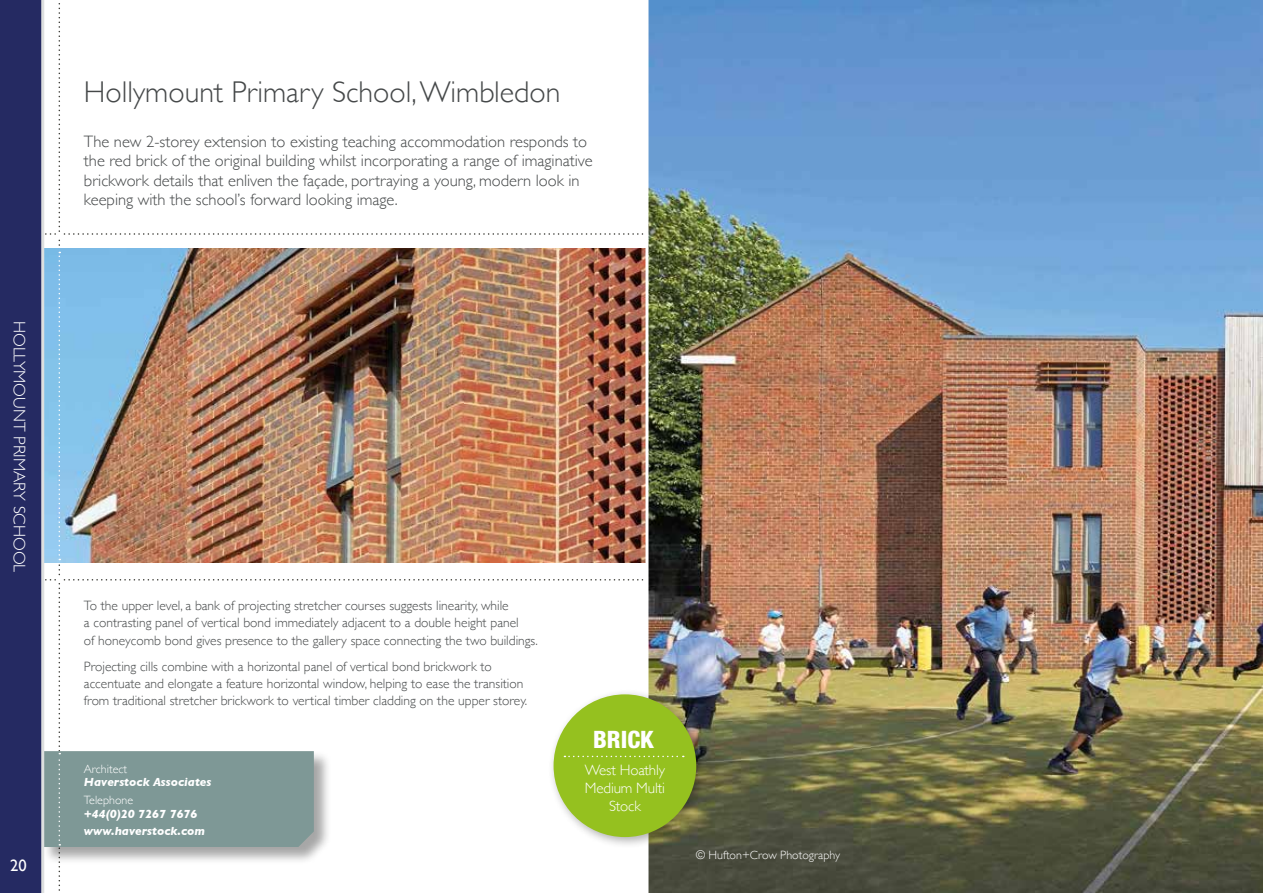
<style>
.page{position:relative;width:1263px;height:893px;background:#fff}
.page>*{position:absolute;margin:0;border:0;box-sizing:border-box;transform-origin:0 0}
.t1{font:300 30px "Gill Sans";color:#454849}
.t2{font:800 condensed 24px "Helvetica Neue";color:#fff}
.t3{font:300 16.8px "Gill Sans";color:#fff}
.t4{font:300 16.5px/19.5px "Gill Sans";color:#454849}
.t5{font:16.5px "Gill Sans";color:#fff}
.t6{font:300 15px/18px "Gill Sans";letter-spacing:-.01em;color:#fff;text-align:center}
.t7{font:300 13.5px/17.2px "Gill Sans";color:#454849}
.t8{font:italic 700 12px/17.7px "Gill Sans";color:#fff}
.t9{font:300 12px "Gill Sans";color:#fff}
</style>
<div class="page">
<img style="left:684px;top:0;width:579px;height:893px">
<div style="left:0;top:0;width:42px;height:893px;background:#252a62"></div>
<div style="left:548px;top:688px;width:160px;height:161px;background:#000;opacity:.32"></div>
<div style="left:553px;top:694px;width:143px;height:143px;background:#95c11f;border-radius:50%"></div>
<img style="left:41px;top:0;width:643px;height:893px">
<p class="t3" style="left:33px;top:321px;width:253px;rotate:90deg">HOLLYMOUNT PRIMARY SCHOOL</p>
<p class="t5" style="left:10px;top:855px;width:18px">20</p>
<h1 class="t1" style="left:84px;top:69px;width:478px">Hollymount Primary School, Wimbledon</h1>
<p class="t4" style="left:84px;top:131px;width:510px">The new 2-storey extension to existing teaching accommodation responds to the red brick of the original building whilst incorporating a range of imaginative brickwork details that enliven the façade, portraying a young, modern look in keeping with the school’s forward looking image.</p>
<p class="t7" style="left:84px;top:597px;width:455px">To the upper level, a bank of projecting stretcher courses suggests linearity, while<br>a contrasting panel of vertical bond immediately adjacent to a double height panel<br>of honeycomb bond gives presence to the gallery space connecting the two buildings.</p>
<p class="t7" style="left:84px;top:657px;width:445px">Projecting cills combine with a horizontal panel of vertical bond brickwork to accentuate and elongate a feature horizontal window, helping to ease the transition from traditional stretcher brickwork to vertical timber cladding on the upper storey.</p>
<p class="t9" style="left:84px;top:760px;width:45px">Architect</p>
<p class="t8" style="left:84px;top:773px;width:129px">Haverstock Associates</p>
<p class="t9" style="left:84px;top:791px;width:51px">Telephone</p>
<p class="t8" style="left:84px;top:805px;width:122px">+44(0)20 7267 7676 www.haverstock.com</p>
<h2 class="t2" style="left:593px;top:725px;width:62px">BRICK</h2>
<p class="t6" style="left:585px;top:761px;width:82px">West Hoathly<br>Medium Multi<br>Stock</p>
<p class="t9" style="left:696px;top:845px;width:146px">© Hufton+Crow Photography</p>
</div>
